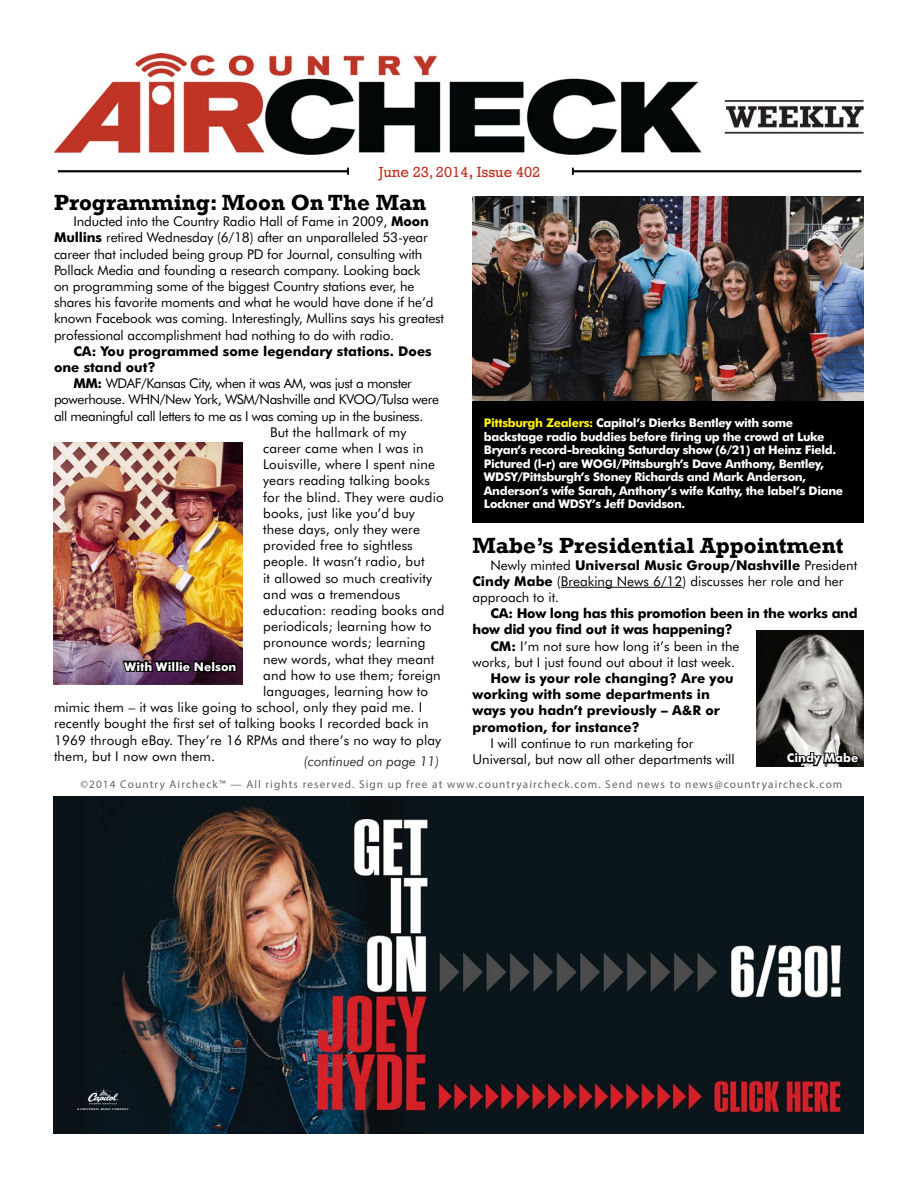
<style>
.page{position:relative;width:918px;height:1188px;background:#fff}
.page>*{position:absolute;margin:0;border:0;box-sizing:border-box;transform-origin:0 0}
.t1{font:700 22.5px "Rockwell";color:#000}
.t2{font:15px "Rockwell";color:#c03425}
.t3{font:13.5px/16.2px "Futura BT";color:#000}
.t4{font:700 13.5px/16.2px "Futura BT";color:#000}
.t5{font:13.5px "Futura BT";letter-spacing:-.03em;color:#000}
.t6{font:700 13.5px "Futura BT";letter-spacing:-.02em;color:#000}
.t7{font:italic 13.5px "Futura BT";color:#333}
.t8{font:700 12px/13.5px "Futura BT";letter-spacing:-.03em;color:#fff}
.t9{font:700 12px "Futura BT";color:#fff}
.t10{font:11.25px "Myriad Pro";letter-spacing:.1em;color:#636466}
.s1{font-size:18px}
.s2{font-weight:700}
.s3{color:#fff200}
</style>
<div class="page">
<hr style="left:58px;top:170px;width:290px;height:2px;background:#000">
<hr style="left:573px;top:170px;width:288px;height:2px;background:#000">
<svg style="left:347px;top:168px;width:2px;height:7px"></svg>
<svg style="left:572px;top:168px;width:2px;height:7px"></svg>
<hr style="left:561px;top:587px;width:122px;height:1px;background:#000">
<img style="left:53px;top:796px;width:810px;height:338px">
<img style="left:54px;top:54px;width:810px;height:101px">
<img style="left:757px;top:630px;width:106px;height:136px">
<svg style="left:785px;top:725px;width:76px;height:42px;background:#7d7b78"></svg>
<img style="left:472px;top:197px;width:392px;height:247px">
<div style="left:473px;top:402px;width:391px;height:121px;background:#000"></div>
<img style="left:53px;top:442px;width:190px;height:242px">
<svg style="left:121px;top:655px;width:51px;height:30px;background:#4b324e"></svg>
<div style="left:171px;top:660px;width:5px;height:12px;border:3px solid #000"></div>
<div style="left:175px;top:660px;width:5px;height:12px;border:3px solid #000"></div>
<svg style="left:179px;top:649px;width:59px;height:35px;background:#2a0f25"></svg>
<p class="t2" style="left:379px;top:163px;width:163px">June 23, 2014<span class="s1">,</span> Issue 402</p>
<h1 class="t1" style="left:54px;top:189px;width:374px">Programming: Moon On The Man</h1>
<p class="t3" style="left:54px;top:213px;width:392px;text-indent:19px">Inducted into the Country Radio Hall of Fame in 2009, <span class="s2">Moon Mullins</span> retired Wednesday (6/18) after an unparalleled 53-year career that included being group PD for Journal, consulting with Pollack Media and founding a research company. Looking back<br>on programming some of the biggest Country stations ever, he shares his favorite moments and what he would have done if he’d known Facebook was coming. Interestingly, Mullins says his greatest professional accomplishment had nothing to do with radio.</p>
<p class="t4" style="left:54px;top:343px;width:379px;text-indent:19px">CA: You programmed some legendary stations. Does one stand out?</p>
<p class="t5" style="left:73px;top:375px;width:340px"><span class="s2">MM:</span> WDAF/Kansas City, when it was AM, was just a monster</p>
<p class="t5" style="left:54px;top:391px;width:387px">powerhouse. WHN/New York, WSM/Nashville and KVOO/Tulsa were</p>
<p class="t5" style="left:54px;top:408px;width:371px">all meaningful call letters to me as I was coming up in the business.</p>
<p class="t3" style="left:270px;top:424px;width:138px">But the hallmark of my</p>
<p class="t3" style="left:263px;top:440px;width:162px">career came when I was in</p>
<p class="t3" style="left:263px;top:456px;width:173px">Louisville, where I spent nine</p>
<p class="t3" style="left:263px;top:472px;width:168px">years reading talking books</p>
<p class="t3" style="left:263px;top:489px;width:182px">for the blind. They were audio</p>
<p class="t3" style="left:263px;top:505px;width:153px">books, just like you’d buy</p>
<p class="t3" style="left:263px;top:521px;width:158px">these days, only they were</p>
<p class="t3" style="left:263px;top:537px;width:151px">provided free to sightless</p>
<p class="t3" style="left:263px;top:553px;width:163px">people. It wasn’t radio, but</p>
<p class="t3" style="left:263px;top:570px;width:170px">it allowed so much creativity</p>
<p class="t3" style="left:263px;top:586px;width:138px">and was a tremendous</p>
<p class="t3" style="left:263px;top:602px;width:183px">education: reading books and</p>
<p class="t3" style="left:263px;top:618px;width:170px">periodicals; learning how to</p>
<p class="t3" style="left:263px;top:634px;width:164px">pronounce words; learning</p>
<p class="t3" style="left:263px;top:651px;width:173px">new words, what they meant</p>
<p class="t3" style="left:263px;top:667px;width:179px">and how to use them; foreign</p>
<p class="t3" style="left:263px;top:683px;width:167px">languages, learning how to</p>
<p class="t3" style="left:54px;top:699px;width:370px">mimic them – it was like going to school, only they paid me. I</p>
<p class="t3" style="left:54px;top:715px;width:376px">recently bought the first set of talking books I recorded back in</p>
<p class="t3" style="left:54px;top:732px;width:389px">1969 through eBay. They’re 16 RPMs and there’s no way to play</p>
<p class="t3" style="left:54px;top:748px;width:163px">them, but I now own them.</p>
<p class="t7" style="left:304px;top:753px;width:137px">(continued on page 11)</p>
<p class="t9" style="left:125px;top:659px;width:113px">With Willie Nelson</p>
<p class="t8" style="left:484px;top:416px;width:361px"><span class="s3">Pittsburgh Zealers:</span> Capitol’s Dierks Bentley with some backstage radio buddies before firing up the crowd at Luke Bryan’s record-breaking Saturday show (6/21) at Heinz Field.<br>Pictured (l-r) are WOGI/Pittsburgh’s Dave Anthony, Bentley, WDSY/Pittsburgh’s Stoney Richards and Mark Anderson, Anderson’s wife Sarah, Anthony’s wife Kathy, the label’s Diane Lockner and WDSY’s Jeff Davidson.</p>
<h1 class="t1" style="left:472px;top:532px;width:373px">Mabe’s Presidential Appointment</h1>
<p class="t3" style="left:472px;top:557px;width:386px;text-indent:18px">Newly minted <span class="s2">Universal Music Group/Nashville</span> President<br><span class="s2">Cindy Mabe</span> (Breaking News 6/12) discusses her role and her approach to it.</p>
<p class="t6" style="left:490px;top:605px;width:369px">CA: How long has this promotion been in the works and</p>
<p class="t6" style="left:472px;top:621px;width:262px">how did you find out it was happening?</p>
<p class="t3" style="left:490px;top:638px;width:251px"><span class="s2">CM:</span> I’m not sure how long it’s been in the</p>
<p class="t3" style="left:472px;top:654px;width:264px">works, but I just found out about it last week.</p>
<p class="t4" style="left:472px;top:670px;width:263px;text-indent:18px">How is your role changing? Are you working with some departments in ways you hadn’t previously – A&amp;R or promotion, for instance?</p>
<p class="t3" style="left:472px;top:735px;width:264px;text-indent:18px">I will continue to run marketing for<br>Universal, but now all other departments will</p>
<p class="t9" style="left:787px;top:751px;width:73px">Cindy Mabe</p>
<p class="t10" style="left:80px;top:778px;width:763px">©2014 Country Aircheck™ — All rights reserved. Sign up free at www.countryaircheck.com. Send news to news@countryaircheck.com</p>
</div>
